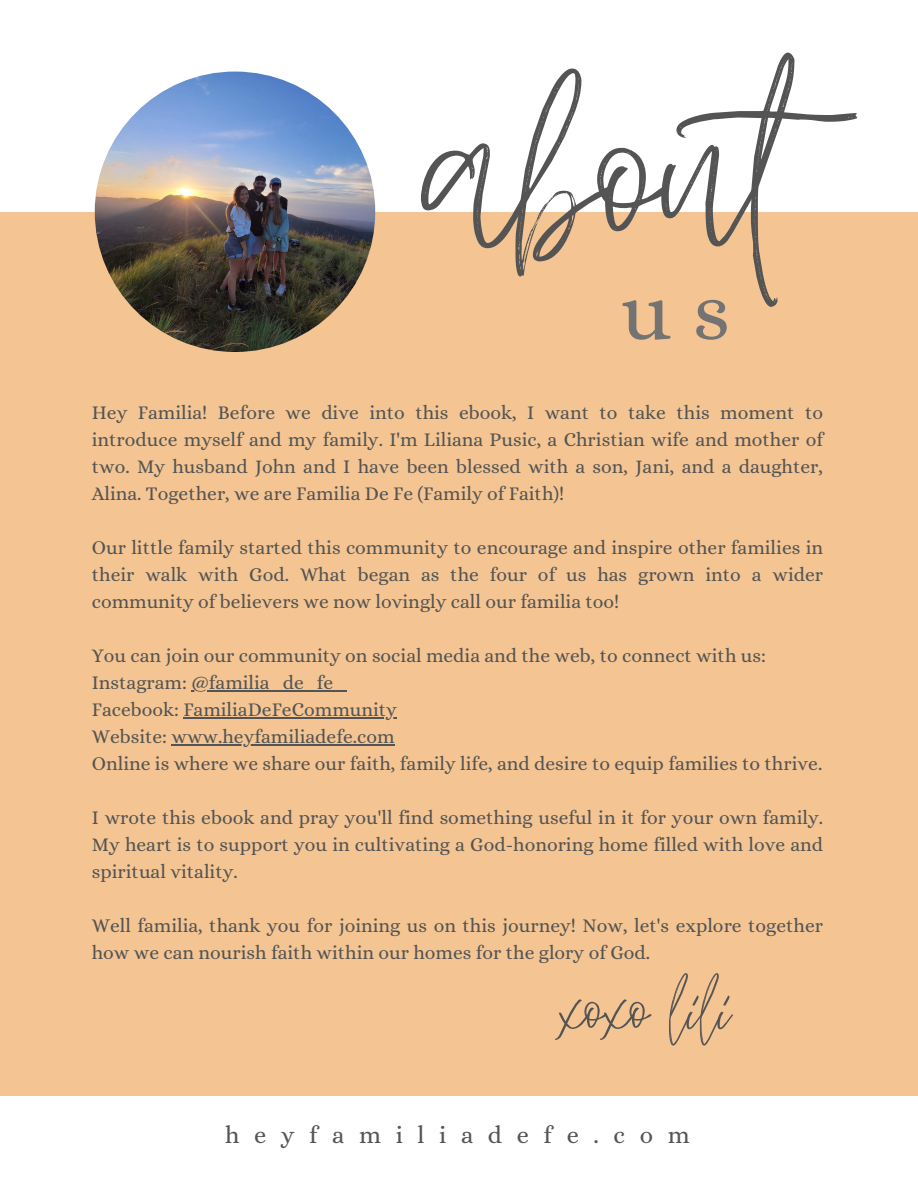
<style>
.page{position:relative;width:918px;height:1188px;background:#f4c592}
.page>*{position:absolute;margin:0;border:0;box-sizing:border-box;transform-origin:0 0}
.t1{font:248.85px "Shadow";color:#545454}
.t2{font:83.7px "Alice";color:#737373}
.t3{font:77.7px "Shadow";color:#545454}
.t4{font:24.45px "Alice";letter-spacing:.6em;color:#555}
.t5{font:19.5px/27px "Alice";color:#545454;text-align:justify}
</style>
<div class="page">
<hr style="left:191px;top:690px;width:155px;height:2px;background:#545454">
<hr style="left:183px;top:717px;width:214px;height:2px;background:#545454">
<hr style="left:171px;top:744px;width:224px;height:2px;background:#545454">
<div style="left:0;top:0;width:918px;height:212px;background:#fff"></div>
<img style="left:95px;top:72px;width:280px;height:280px;border-radius:50%">
<div style="left:0;top:1096px;width:918px;height:92px;background:#fff"></div>
<p class="t1" style="left:421px;top:-28px;width:511px">about</p>
<p class="t2" style="left:621px;top:263px;width:111px">u s</p>
<p class="t5" style="left:92px;top:399px;width:733px">Hey Familia! Before we dive into this ebook, I want to take this moment to introduce myself and my family. I'm Liliana Pusic, a Christian wife and mother of two. My husband John and I have been blessed with a son, Jani, and a daughter, Alina. Together, we are Familia De Fe (Family of Faith)!</p>
<p class="t5" style="left:92px;top:534px;width:733px">Our little family started this community to encourage and inspire other families in their walk with God. What began as the four of us has grown into a wider community of believers we now lovingly call our familia too!</p>
<p class="t5" style="left:92px;top:642px;width:676px">You can join our community on social media and the web, to connect with us:</p>
<p class="t5" style="left:92px;top:669px;width:256px">Instagram: @familia_de_fe_</p>
<p class="t5" style="left:92px;top:696px;width:307px">Facebook: FamiliaDeFeCommunity</p>
<p class="t5" style="left:92px;top:723px;width:304px">Website: www.heyfamiliadefe.com</p>
<p class="t5" style="left:92px;top:750px;width:732px">Online is where we share our faith, family life, and desire to equip families to thrive.</p>
<p class="t5" style="left:92px;top:804px;width:733px">I wrote this ebook and pray you'll find something useful in it for your own family.<br>My heart is to support you in cultivating a God-honoring home filled with love and spiritual vitality.</p>
<p class="t5" style="left:92px;top:912px;width:733px">Well familia, thank you for joining us on this journey! Now, let's explore together how we can nourish faith within our homes for the glory of God.</p>
<p class="t3" style="left:559px;top:947px;width:174px">xoxo lili</p>
<p class="t4" style="left:225px;top:1121px;width:466px">heyfamiliadefe.com</p>
</div>
